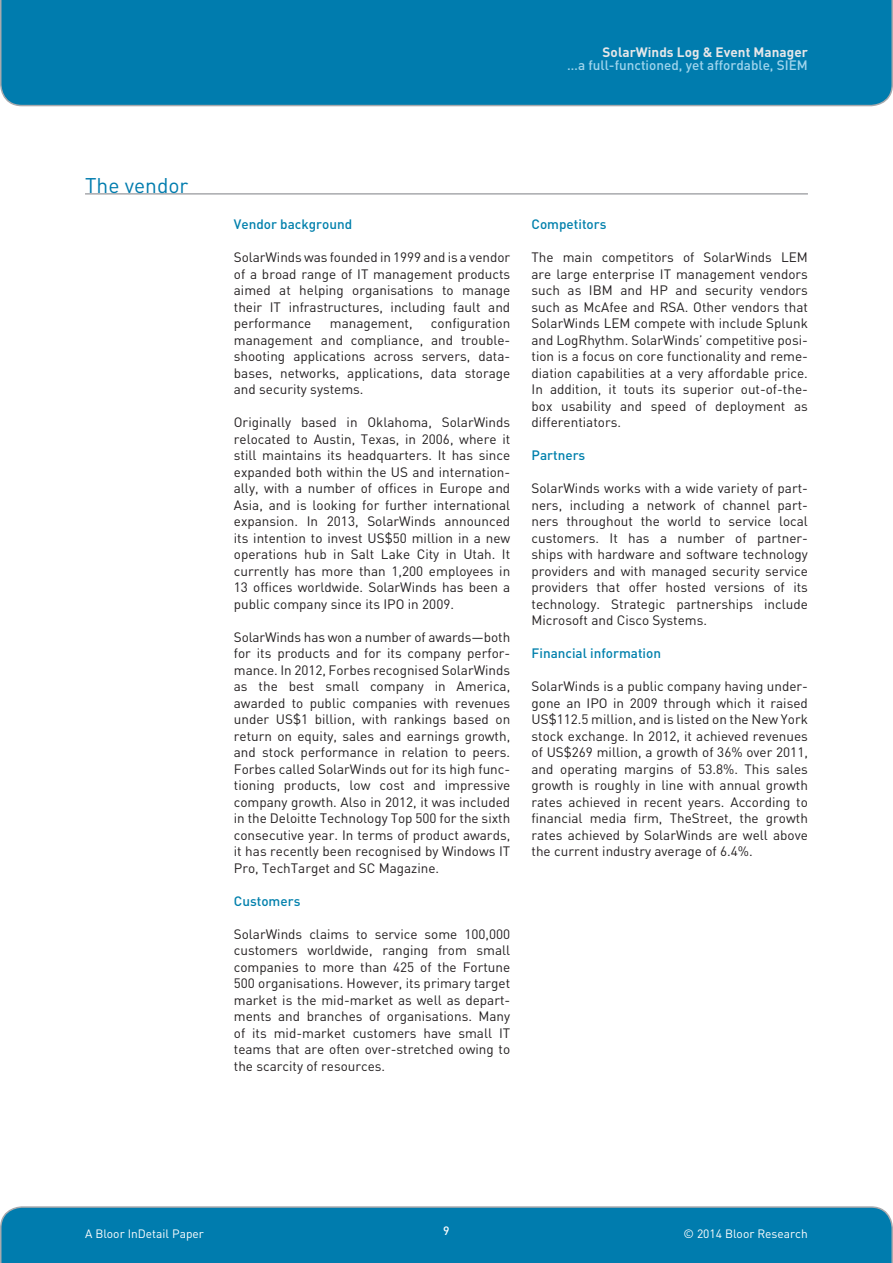
<style>
.page{position:relative;width:893px;height:1263px;background:#fff}
.page>*{position:absolute;margin:0;border:0;box-sizing:border-box;transform-origin:0 0}
.Header_-_Level_1{font:21px "DIN";color:#007cae}
.Body_copy{font:13.5px/16.5px "DIN";color:#231f20;text-align:justify}
.Header_-_Level_2{font:500 13.5px "DIN";color:#0080ac}
.t1{font:500 13.5px "DIN";color:#a0d5ed}
.t2{font:700 13.5px "DIN";color:#e6e7e9}
.t3{font:12px "DIN";color:#fff}
.t4{font:500 12px "DIN";color:#fff}
</style>
<div class="page">
<div style="left:0;top:1206px;width:893px;height:57px;background:#007cae"></div>
<div style="left:0;top:0;width:893px;height:106px;background:#007cae"></div>
<hr style="left:85px;top:193px;width:723px;height:2px;background:#a8a9ad">
<p class="Header_-_Level_1" style="left:85px;top:173px;width:105px">The vendor</p>
<p class="t2" style="left:603px;top:45px;width:207px">SolarWinds Log &amp; Event Manager</p>
<p class="t1" style="left:567px;top:57px;width:242px">…a full-functioned, yet affordable, SIEM</p>
<p class="Header_-_Level_2" style="left:234px;top:216px;width:120px">Vendor background</p>
<p class="Body_copy" style="left:234px;top:249px;width:278px">SolarWinds was founded in 1999 and is a vendor of a broad range of IT management products aimed at helping organisations to manage their IT infrastructures, including fault and performance</p>
<p class="Body_copy" style="left:234px;top:315px;width:278px;text-indent:197px">configuration management and compliance, and trouble&shy;shooting applications across servers, data&shy;bases, networks, applications, data storage and security systems.</p>
<p class="Body_copy" style="left:234px;top:414px;width:278px">Originally based in Oklahoma, SolarWinds relocated to Austin, Texas, in 2006, where it still maintains its headquarters. It has since expanded both within the US and internation&shy;ally, with a number of offices in Europe and Asia, and is looking for further international expansion. In 2013, SolarWinds announced its intention to invest US$50 million in a new operations hub in Salt Lake City in Utah. It currently has more than 1,200 employees in 13 offices worldwide. SolarWinds has been a public company since its IPO in 2009.</p>
<p class="Body_copy" style="left:234px;top:629px;width:278px">SolarWinds has won a number of awards—both for its products and for its company perfor&shy;mance. In 2012, Forbes recognised SolarWinds as the best small company in America, awarded to public companies with revenues under US$1 billion, with rankings based on return on equity, sales and earnings growth, and stock performance in relation to peers.<br>Forbes called SolarWinds out for its high func&shy;tioning products, low cost and impressive company growth. Also in 2012, it was included in the Deloitte Technology Top 500 for the sixth consecutive year. In terms of product awards, it has recently been recognised by Windows IT Pro, TechTarget and SC Magazine.</p>
<p class="Header_-_Level_2" style="left:234px;top:893px;width:68px">Customers</p>
<p class="Body_copy" style="left:234px;top:926px;width:278px">SolarWinds claims to service some 100,000 customers worldwide, ranging from small companies to more than 425 of the Fortune 500 organisations. However, its primary target market is the mid-market as well as depart&shy;ments and branches of organisations. Many of its mid-market customers have small IT teams that are often over-stretched owing to the scarcity of resources.</p>
<p class="Body_copy" style="left:330px;top:315px;width:84px">management,</p>
<p class="Header_-_Level_2" style="left:531px;top:216px;width:77px">Competitors</p>
<p class="Body_copy" style="left:531px;top:249px;width:278px">The main competitors of SolarWinds LEM are large enterprise IT management vendors such as IBM and HP and security vendors such as McAfee and RSA. Other vendors that SolarWinds LEM compete with include Splunk and LogRhythm. SolarWinds’ competitive posi&shy;tion is a focus on core functionality and reme&shy;diation capabilities at a very affordable price.<br>In addition, it touts its superior out-of-the&shy;box usability and speed of deployment as differentiators.</p>
<p class="Header_-_Level_2" style="left:531px;top:447px;width:55px">Partners</p>
<p class="Body_copy" style="left:531px;top:480px;width:278px">SolarWinds works with a wide variety of part&shy;ners, including a network of channel part&shy;ners throughout the world to service local customers. It has a number of partner&shy;ships with hardware and software technology providers and with managed security service providers that offer hosted versions of its technology. Strategic partnerships include Microsoft and Cisco Systems.</p>
<p class="Header_-_Level_2" style="left:531px;top:645px;width:131px">Financial information</p>
<p class="Body_copy" style="left:531px;top:678px;width:278px">SolarWinds is a public company having under&shy;gone an IPO in 2009 through which it raised US$112.5 million, and is listed on the New York stock exchange. In 2012, it achieved revenues of US$269 million, a growth of 36% over 2011, and operating margins of 53.8%. This sales growth is roughly in line with annual growth rates achieved in recent years. According to financial media firm, TheStreet, the growth rates achieved by SolarWinds are well above the current industry average of 6.4%.</p>
<p class="t3" style="left:85px;top:1226px;width:120px">A Bloor InDetail Paper</p>
<p class="t4" style="left:443px;top:1224px;width:8px">9</p>
<p class="t3" style="left:683px;top:1226px;width:126px">© 2014 Bloor Research</p>
</div>
